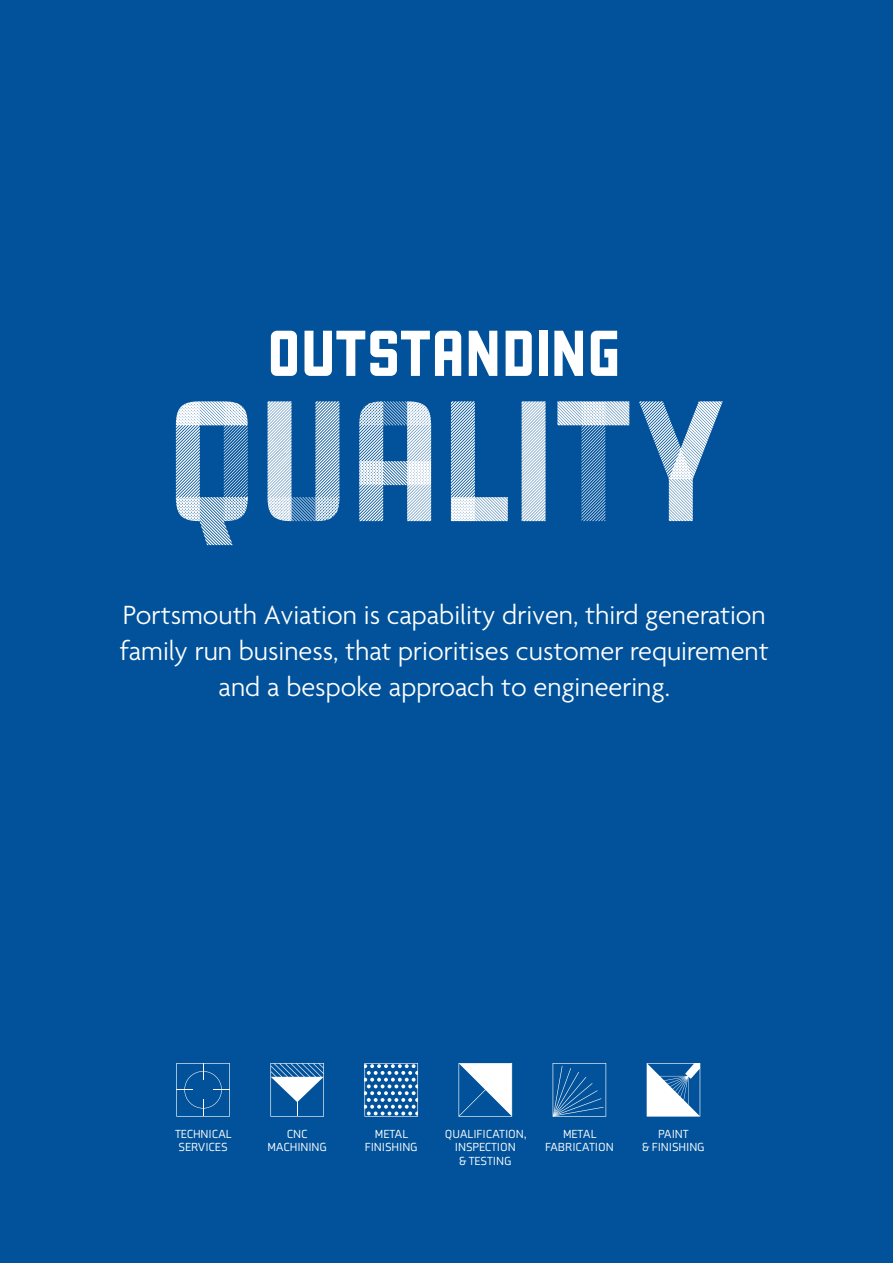
<style>
.page{position:relative;width:893px;height:1263px;background:#01529a}
.page>*{position:absolute;margin:0;border:0;box-sizing:border-box;transform-origin:0 0}
.t1{font:198px "Vektra";color:#fff}
.t2{font:70.5px "Liquorstore";color:#fff}
.Intro_Para_White{font:300 28.5px/36px "Agenda";color:#fff;text-align:center}
.t3{font:12px/13.8px "Axia";letter-spacing:-.01em;color:#fff;text-align:center}
</style>
<div class="page">
<svg style="left:270px;top:1063px;width:54px;height:53px"></svg>
<svg style="left:364px;top:1063px;width:54px;height:53px"></svg>
<svg style="left:553px;top:1063px;width:53px;height:53px"></svg>
<svg style="left:647px;top:1063px;width:53px;height:53px"></svg>
<svg style="left:176px;top:1063px;width:54px;height:53px"></svg>
<svg style="left:458px;top:1063px;width:54px;height:53px"></svg>
<p class="t2" style="left:267px;top:311px;width:356px">OUTSTANDING</p>
<p class="t1" style="left:166px;top:354px;width:558px">QUALITY</p>
<p class="Intro_Para_White" style="left:120px;top:599px;width:650px">Portsmouth Aviation is capability driven, third generation family run business, that prioritises customer requirement and a bespoke approach to engineering.</p>
<p class="t3" style="left:175px;top:1126px;width:58px;text-align:left">TECHNICAL<br>SERVICES</p>
<p class="t3" style="left:267px;top:1126px;width:61px">CNC<br>MACHINING</p>
<p class="t3" style="left:365px;top:1126px;width:54px">METAL<br>FINISHING</p>
<p class="t3" style="left:445px;top:1126px;width:83px">QUALIFICATION,<br>INSPECTION<br>&amp; TESTING</p>
<p class="t3" style="left:545px;top:1126px;width:70px">METAL<br>FABRICATION</p>
<p class="t3" style="left:642px;top:1126px;width:64px">PAINT<br>&amp; FINISHING</p>
</div>
